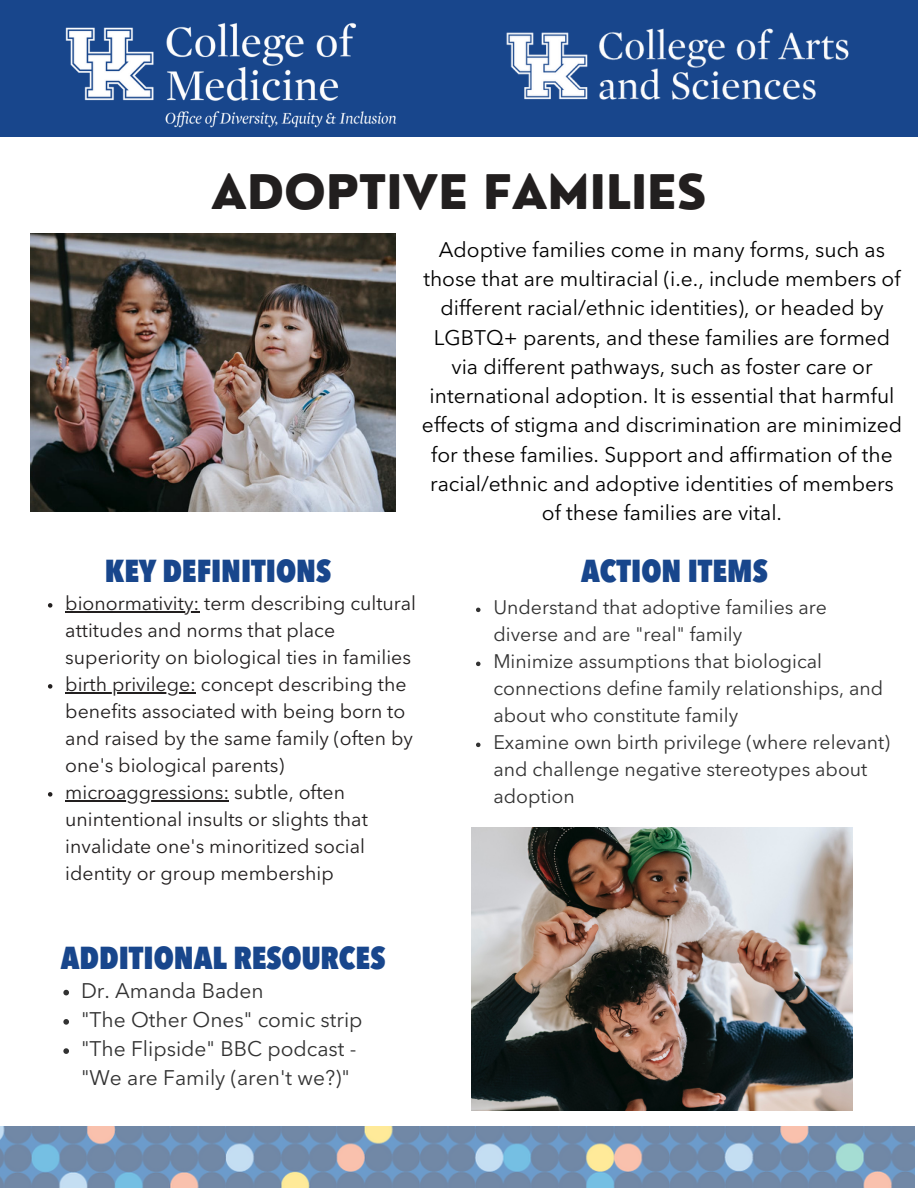
<style>
.page{position:relative;width:918px;height:1188px;background:#fff}
.page>*{position:absolute;margin:0;border:0;box-sizing:border-box;transform-origin:0 0}
.t1{font:800 46.5px "Nourd";color:#221f1f}
.t2{font:800 condensed 31.5px "Avenir Next LT Pro";color:#18468c}
.t3{font:21px/29.2px "Avenir Next LT Pro";color:#000;text-align:center}
.t4{font:21px/29.2px "Avenir Next LT Pro";color:#323232}
.t5{font:19.5px/27px "Avenir Next LT Pro";color:#221f1f}
.t6{font:19.5px/27px "Avenir Next LT Pro";color:#323232}
</style>
<div class="page">
<img style="left:30px;top:234px;width:366px;height:277px">
<div style="left:0;top:0;width:918px;height:136px;background:#18468c"></div>
<img style="left:506px;top:28px;width:343px;height:72px">
<img style="left:65px;top:22px;width:331px;height:106px">
<svg style="left:476px;top:608px;width:5px;height:4px"></svg>
<svg style="left:476px;top:662px;width:5px;height:4px"></svg>
<svg style="left:476px;top:743px;width:5px;height:4px"></svg>
<svg style="left:63px;top:990px;width:6px;height:5px"></svg>
<svg style="left:63px;top:1019px;width:6px;height:6px"></svg>
<svg style="left:63px;top:1048px;width:6px;height:6px"></svg>
<svg style="left:48px;top:603px;width:4px;height:5px"></svg>
<hr style="left:65px;top:611px;width:134px;height:1px;background:#221f1f">
<svg style="left:48px;top:684px;width:4px;height:5px"></svg>
<hr style="left:65px;top:692px;width:131px;height:1px;background:#221f1f">
<svg style="left:48px;top:792px;width:4px;height:5px"></svg>
<hr style="left:65px;top:800px;width:164px;height:1px;background:#221f1f">
<img style="left:0;top:1127px;width:915px;height:61px">
<img style="left:471px;top:828px;width:382px;height:282px">
<h1 class="t1" style="left:211px;top:163px;width:497px">ADOPTIVE FAMILIES</h1>
<p class="t3" style="left:422px;top:237px;width:482px">Adoptive families come in many forms, such as those that are multiracial (i.e., include members of different racial/ethnic identities), or headed by LGBTQ+ parents, and these families are formed via different pathways, such as foster care or international adoption. It is essential that harmful effects of stigma and discrimination are minimized for these families. Support and affirmation of the racial/ethnic and adoptive identities of members of these families are vital.</p>
<h2 class="t2" style="left:105px;top:559px;width:228px">KEY DEFINITIONS</h2>
<p class="t5" style="left:65px;top:591px;width:352px">bionormativity: term describing cultural attitudes and norms that place superiority on biological ties in families birth privilege: concept describing the benefits associated with being born to and raised by the same family (often by one's biological parents) microaggressions: subtle, often unintentional insults or slights that invalidate one's minoritized social identity or group membership</p>
<h2 class="t2" style="left:581px;top:559px;width:188px">ACTION ITEMS</h2>
<p class="t6" style="left:493px;top:596px;width:398px">Understand that adoptive families are diverse and are "real" family<br>Minimize assumptions that biological connections define family relationships, and about who constitute family<br>Examine own birth privilege (where relevant) and challenge negative stereotypes about adoption</p>
<h2 class="t2" style="left:61px;top:945px;width:326px">ADDITIONAL RESOURCES</h2>
<p class="t4" style="left:81px;top:978px;width:283px">Dr. Amanda Baden<br>"The Other Ones" comic strip "The Flipside" BBC podcast - "We are Family (aren't we?)"</p>
</div>
